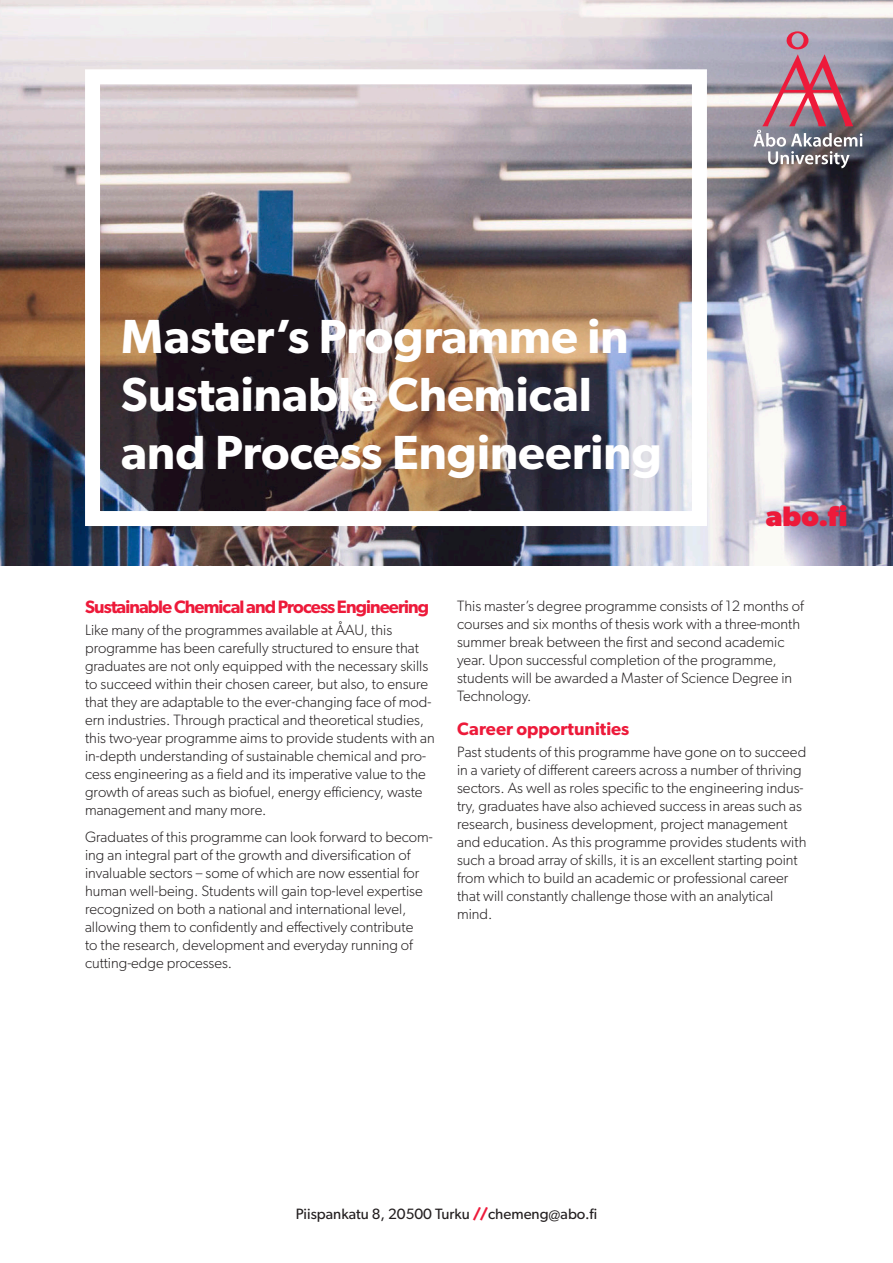
<style>
.page{position:relative;width:893px;height:1263px;background:#fff}
.page>*{position:absolute;margin:0;border:0;box-sizing:border-box;transform-origin:0 0}
.H0{font:600 48px/57.6px "Gibson";color:#fff}
.t1{font:700 28.35px "Gibson";color:#ed1a3a}
.t2{font:600 18px "Gibson";letter-spacing:-.05em;color:#ed1a3a}
.t3{font:600 18px "Gibson";color:#ed1a3a}
.Bröd{font:300 15px/18px "Gibson";color:#231f20}
.t4{font:15px "Gibson";color:#231f20}
.s1{font-weight:700;color:#ed1a3a}
</style>
<div class="page">
<img style="left:0;top:0;width:893px;height:565px">
<img style="left:753px;top:31px;width:109px;height:137px">
<p class="H0" style="left:121px;top:307px;width:542px">Master’s Programme in<br>Sustainable Chemical and Process Engineering</p>
<p class="t1" style="left:766px;top:499px;width:83px">abo.fi</p>
<h2 class="t2" style="left:85px;top:596px;width:346px">Sustainable Chemical and Process Engineering</h2>
<p class="Bröd" style="left:85px;top:621px;width:351px">Like many of the programmes available at ÅAU, this programme has been carefully structured to ensure that graduates are not only equipped with the necessary skills to succeed within their chosen career, but also, to ensure that they are adaptable to the ever-changing face of mod&shy;ern industries. Through practical and theoretical studies, this two-year programme aims to provide students with an in-depth understanding of sustainable chemical and pro&shy;cess engineering as a field and its imperative value to the growth of areas such as biofuel, energy efficiency, waste management and many more.</p>
<p class="Bröd" style="left:85px;top:827px;width:349px">Graduates of this programme can look forward to becom&shy;ing an integral part of the growth and diversification of invaluable sectors – some of which are now essential for human well-being. Students will gain top-level expertise recognized on both a national and international level, allowing them to confidently and effectively contribute<br>to the research, development and everyday running of cutting-edge processes.</p>
<p class="Bröd" style="left:457px;top:596px;width:348px">This master’s degree programme consists of 12 months of courses and six months of thesis work with a three-month summer break between the first and second academic year. Upon successful completion of the programme, students will be awarded a Master of Science Degree in Technology.</p>
<h2 class="t3" style="left:457px;top:718px;width:174px">Career opportunities</h2>
<p class="Bröd" style="left:457px;top:743px;width:351px">Past students of this programme have gone on to succeed in a variety of different careers across a number of thriving sectors. As well as roles specific to the engineering indus&shy;try, graduates have also achieved success in areas such as research, business development, project management and education. As this programme provides students with such a broad array of skills, it is an excellent starting point from which to build an academic or professional career that will constantly challenge those with an analytical mind.</p>
<p class="t4" style="left:296px;top:1205px;width:303px">Piispankatu 8, 20500 Turku <span class="s1">//</span> chemeng@abo.fi</p>
</div>
